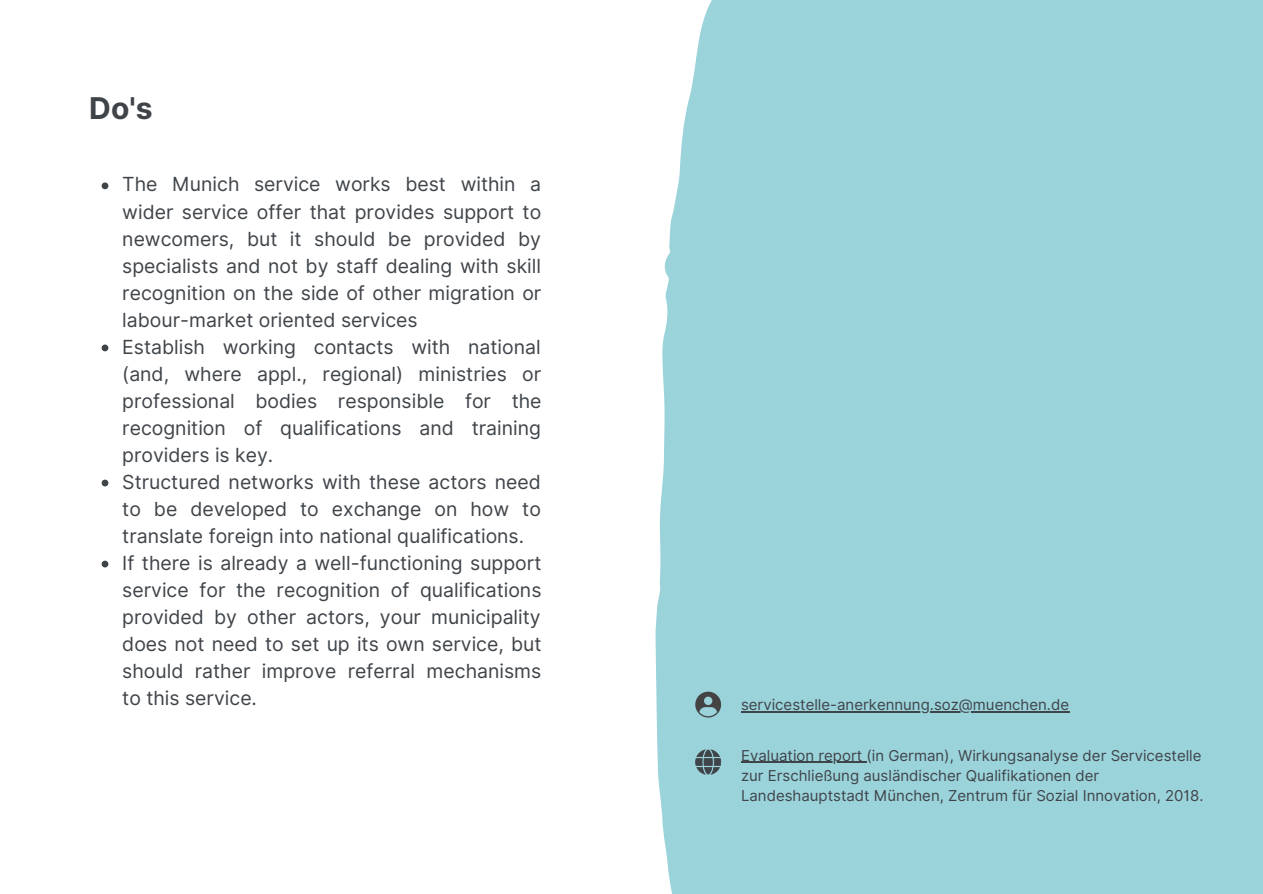
<style>
.page{position:relative;width:1263px;height:894px;background:#fff}
.page>*{position:absolute;margin:0;border:0;box-sizing:border-box;transform-origin:0 0}
.t1{font:700 30px "Inter";color:#3f4449}
.t2{font:19.5px/27px "Inter";color:#3f4449}
.t3{font:15px/20.2px "Inter";color:#3f4449}
</style>
<div class="page">
<svg style="left:102px;top:182px;width:6px;height:7px"></svg>
<svg style="left:102px;top:344px;width:6px;height:7px"></svg>
<svg style="left:102px;top:479px;width:6px;height:7px"></svg>
<svg style="left:102px;top:560px;width:6px;height:7px"></svg>
<div style="left:655px;top:0;width:608px;height:893px;background:#9bd3db"></div>
<hr style="left:741px;top:711px;width:328px;height:1px;background:#3f4449">
<svg style="left:695px;top:691px;width:26px;height:26px"></svg>
<svg style="left:695px;top:749px;width:26px;height:25px"></svg>
<hr style="left:741px;top:761px;width:125px;height:1px;background:#3f4449">
<h1 class="t1" style="left:89px;top:91px;width:65px">Do's</h1>
<p class="t2" style="left:122px;top:171px;width:421px">The Munich service works best within a wider service offer that provides support to newcomers, but it should be provided by specialists and not by staff dealing with skill recognition on the side of other migration or labour-market oriented services<br>Establish working contacts with national (and, where appl., regional) ministries or professional bodies responsible for the recognition of qualifications and training providers is key.<br>Structured networks with these actors need to be developed to exchange on how to translate foreign into national qualifications.<br>If there is already a well-functioning support service for the recognition of qualifications provided by other actors, your municipality does not need to set up its own service, but should rather improve referral mechanisms to this service.</p>
<p class="t3" style="left:741px;top:694px;width:330px">servicestelle-anerkennung.soz@muenchen.de</p>
<p class="t3" style="left:741px;top:744px;width:464px">Evaluation report (in German), Wirkungsanalyse der Servicestelle zur Erschließung ausländischer Qualifikationen der<br>Landeshauptstadt München, Zentrum für Sozial Innovation, 2018.</p>
</div>
